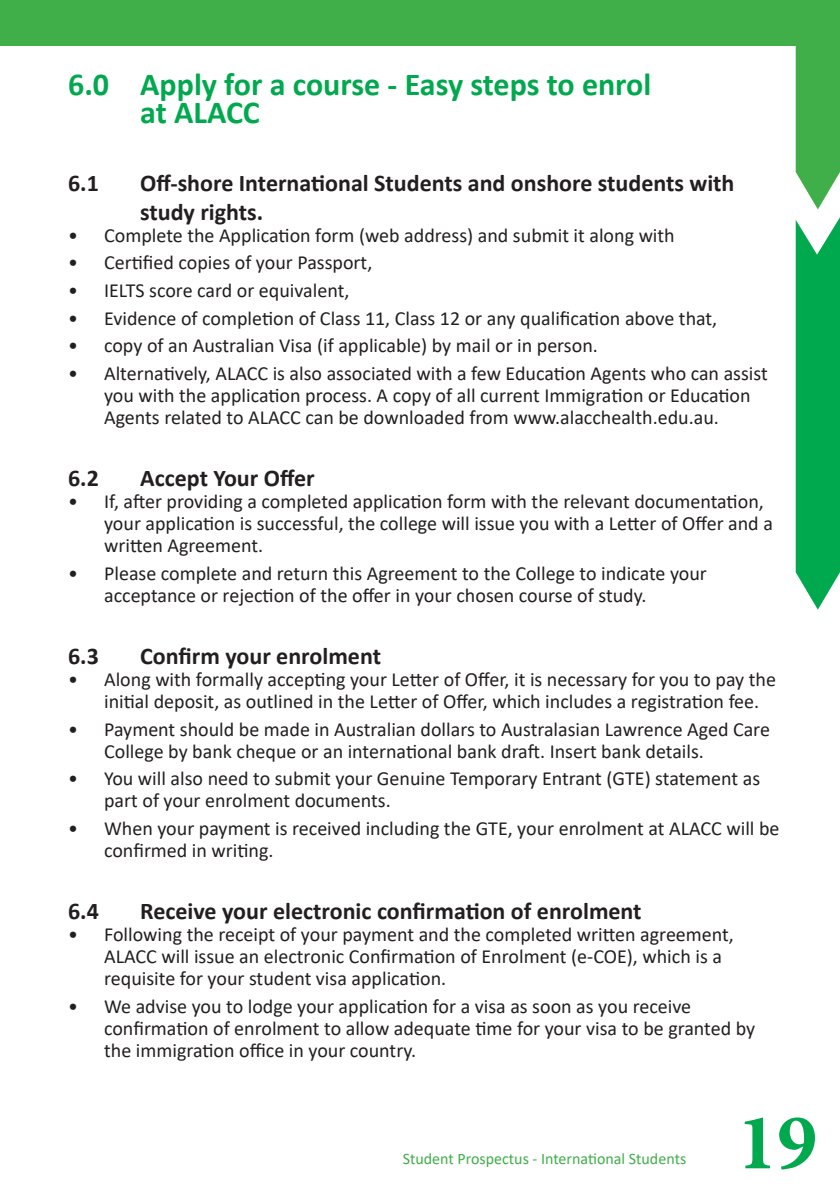
<style>
.page{position:relative;width:840px;height:1191px;background:#fff}
.page>*{position:absolute;margin:0;border:0;box-sizing:border-box;transform-origin:0 0}
.t1{font:700 80px "Minion Pro";color:#00a94d}
.t2{font:700 32px/28px "Calibri";color:#00a94d}
.t3{font:700 24px/28.8px "Calibri";color:#231f20}
.t4{font:20px/22px "Calibri";color:#231f20}
.t5{font:16px "Calibri";color:#40ae49}
</style>
<div class="page">
<div style="left:0;top:0;width:839px;height:45px;background:#40ae49"></div>
<svg style="left:793px;top:45px;width:46px;height:564px;background:#3cb96b"></svg>
<p class="t2" style="left:140px;top:70px;width:512px;text-indent:-72px">6.0 Apply for a course - Easy steps to enrol at ALACC</p>
<p class="t3" style="left:68px;top:168px;width:32px">6.1</p>
<p class="t3" style="left:140px;top:168px;width:595px">Off-shore International Students and onshore students with study rights.</p>
<p class="t4" style="left:68px;top:223px;width:608px">• Complete the Application form (web address) and submit it along with</p>
<p class="t4" style="left:68px;top:251px;width:305px">• Certified copies of your Passport,</p>
<p class="t4" style="left:68px;top:279px;width:283px">• IELTS score card or equivalent,</p>
<p class="t4" style="left:68px;top:306px;width:650px">• Evidence of completion of Class 11, Class 12 or any qualification above that,</p>
<p class="t4" style="left:68px;top:334px;width:531px">• copy of an Australian Visa (if applicable) by mail or in person.</p>
<p class="t4" style="left:104px;top:362px;width:664px;text-indent:-36px">• Alternatively, ALACC is also associated with a few Education Agents who can assist you with the application process. A copy of all current Immigration or Education<br>Agents related to ALACC can be downloaded from www.alacchealth.edu.au.</p>
<p class="t3" style="left:68px;top:463px;width:32px">6.2</p>
<p class="t3" style="left:140px;top:463px;width:176px">Accept Your Offer</p>
<p class="t4" style="left:104px;top:490px;width:670px;text-indent:-36px">• If, after providing a completed application form with the relevant documentation, your application is successful, the college will issue you with a Letter of Offer and a written Agreement.</p>
<p class="t4" style="left:104px;top:561px;width:604px;text-indent:-36px">• Please complete and return this Agreement to the College to indicate your acceptance or rejection of the offer in your chosen course of study.</p>
<p class="t3" style="left:68px;top:641px;width:32px">6.3</p>
<p class="t3" style="left:140px;top:641px;width:242px">Confirm your enrolment</p>
<p class="t4" style="left:104px;top:668px;width:673px;text-indent:-36px">• Along with formally accepting your Letter of Offer, it is necessary for you to pay the initial deposit, as outlined in the Letter of Offer, which includes a registration fee.</p>
<p class="t4" style="left:104px;top:717px;width:667px;text-indent:-36px">• Payment should be made in Australian dollars to Australasian Lawrence Aged Care<br>College by bank cheque or an international bank draft. Insert bank details.</p>
<p class="t4" style="left:104px;top:767px;width:657px;text-indent:-36px">• You will also need to submit your Genuine Temporary Entrant (GTE) statement as part of your enrolment documents.</p>
<p class="t4" style="left:104px;top:817px;width:676px;text-indent:-36px">• When your payment is received including the GTE, your enrolment at ALACC will be confirmed in writing.</p>
<p class="t3" style="left:68px;top:896px;width:32px">6.4</p>
<p class="t3" style="left:140px;top:896px;width:502px">Receive your electronic confirmation of enrolment</p>
<p class="t4" style="left:104px;top:923px;width:631px;text-indent:-36px">• Following the receipt of your payment and the completed written agreement,<br>ALACC will issue an electronic Confirmation of Enrolment (e-COE), which is a requisite for your student visa application.</p>
<p class="t4" style="left:104px;top:994px;width:652px;text-indent:-36px">• We advise you to lodge your application for a visa as soon as you receive confirmation of enrolment to allow adequate time for your visa to be granted by the immigration office in your country.</p>
<p class="t5" style="left:402px;top:1147px;width:285px">Student Prospectus - International Students</p>
<h1 class="t1" style="left:736px;top:1086px;width:81px">19</h1>
</div>
